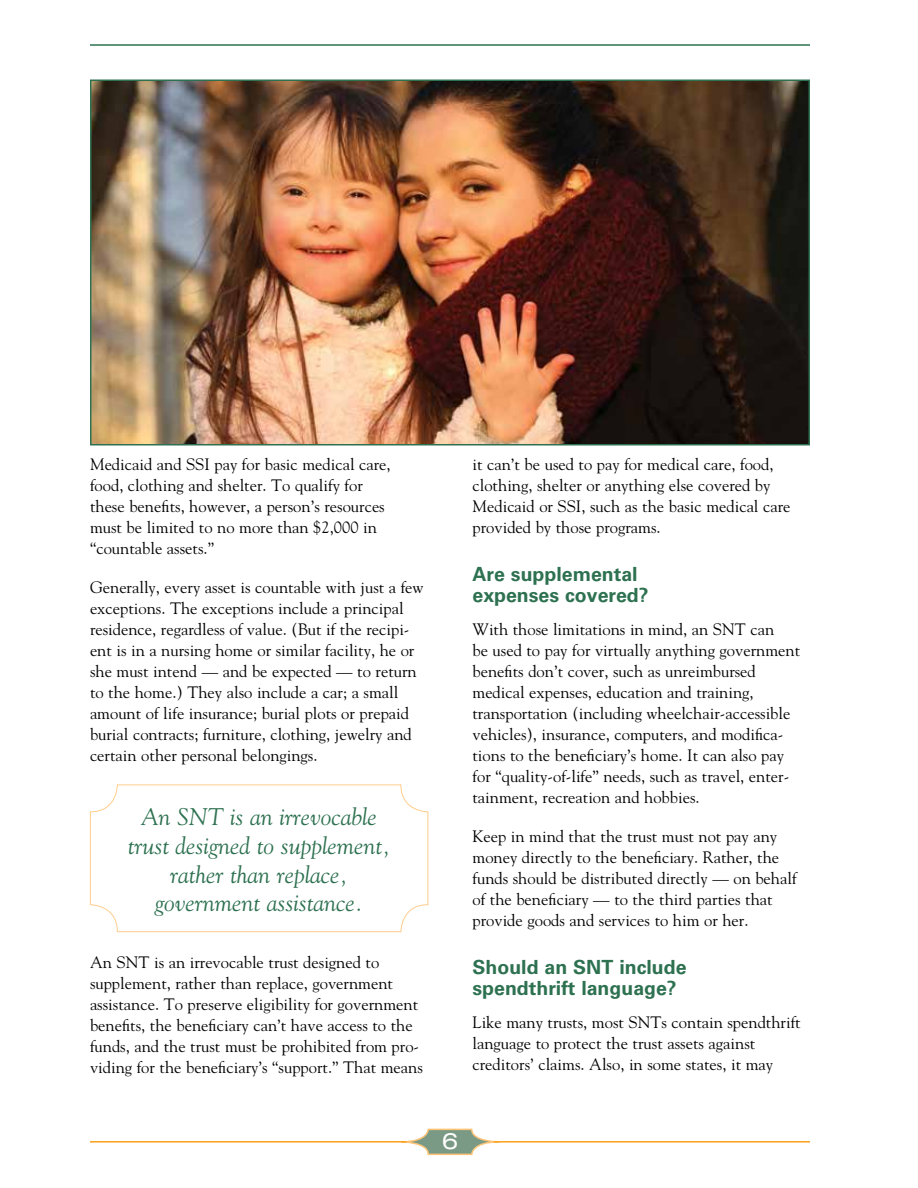
<style>
.page{position:relative;width:918px;height:1188px;background:#fff}
.page>*{position:absolute;margin:0;border:0;box-sizing:border-box;transform-origin:0 0}
.t1{font:italic 24px/28.8px "Goudy Std";color:#2d7150;text-align:center}
.t2{font:expanded 22.5px "Univers LT Std";color:#fff}
.t3{font:700 19.5px/21px "Univers LT Std";color:#2d7150}
.t4{font:16.5px/21px "Goudy Std";color:#000}
</style>
<div class="page">
<hr style="left:90px;top:44px;width:720px;height:2px;background:#2d7150">
<svg style="left:406px;top:1128px;width:89px;height:28px"></svg>
<hr style="left:90px;top:1141px;width:316px;height:2px;background:#faa21b">
<hr style="left:494px;top:1141px;width:316px;height:2px;background:#faa21b">
<img style="left:93px;top:83px;width:714px;height:360px">
<div style="left:90px;top:80px;width:720px;height:366px;border:2px solid #2d7150"></div>
<div style="left:90px;top:784px;width:338px;height:148px;border:1px solid #fecd8c;border-radius:27px"></div>
<p class="t4" style="left:90px;top:453px;width:302px">Medicaid and SSI pay for basic medical care, food, clothing and shelter. To qualify for these benefits, however, a person’s resources must be limited to no more than $2,000 in “countable assets.”</p>
<p class="t4" style="left:90px;top:576px;width:335px">Generally, every asset is countable with just a few exceptions. The exceptions include a principal residence, regardless of value. (But if the recipi&shy;ent is in a nursing home or similar facility, he or she must intend — and be expected — to return to the home.) They also include a car; a small amount of life insurance; burial plots or prepaid burial contracts; furniture, clothing, jewelry and certain other personal belongings.</p>
<h1 class="t1" style="left:128px;top:802px;width:264px">An SNT is an irrevocable trust designed to supplement, rather than replace, government assistance.</h1>
<p class="t4" style="left:90px;top:951px;width:334px">An SNT is an irrevocable trust designed to supplement, rather than replace, government assistance. To preserve eligibility for government benefits, the beneficiary can’t have access to the funds, and the trust must be prohibited from pro&shy;viding for the beneficiary’s “support.” That means</p>
<p class="t4" style="left:473px;top:453px;width:320px">it can’t be used to pay for medical care, food, clothing, shelter or anything else covered by Medicaid or SSI, such as the basic medical care provided by those programs.</p>
<p class="t3" style="left:472px;top:564px;width:178px">Are supplemental expenses covered?</p>
<p class="t4" style="left:472px;top:618px;width:329px">With those limitations in mind, an SNT can<br>be used to pay for virtually anything government benefits don’t cover, such as unreimbursed medical expenses, education and training, transportation (including wheelchair-accessible vehicles), insurance, computers, and modifica&shy;tions to the beneficiary’s home. It can also pay for “quality-of-life” needs, such as travel, enter&shy;tainment, recreation and hobbies.</p>
<p class="t4" style="left:472px;top:825px;width:326px">Keep in mind that the trust must not pay any money directly to the beneficiary. Rather, the funds should be distributed directly — on behalf of the beneficiary — to the third parties that provide goods and services to him or her.</p>
<p class="t3" style="left:472px;top:957px;width:216px">Should an SNT include spendthrift language?</p>
<p class="t4" style="left:472px;top:1011px;width:330px">Like many trusts, most SNTs contain spendthrift language to protect the trust assets against creditors’ claims. Also, in some states, it may</p>
<h2 class="t2" style="left:442px;top:1128px;width:18px">6</h2>
</div>
